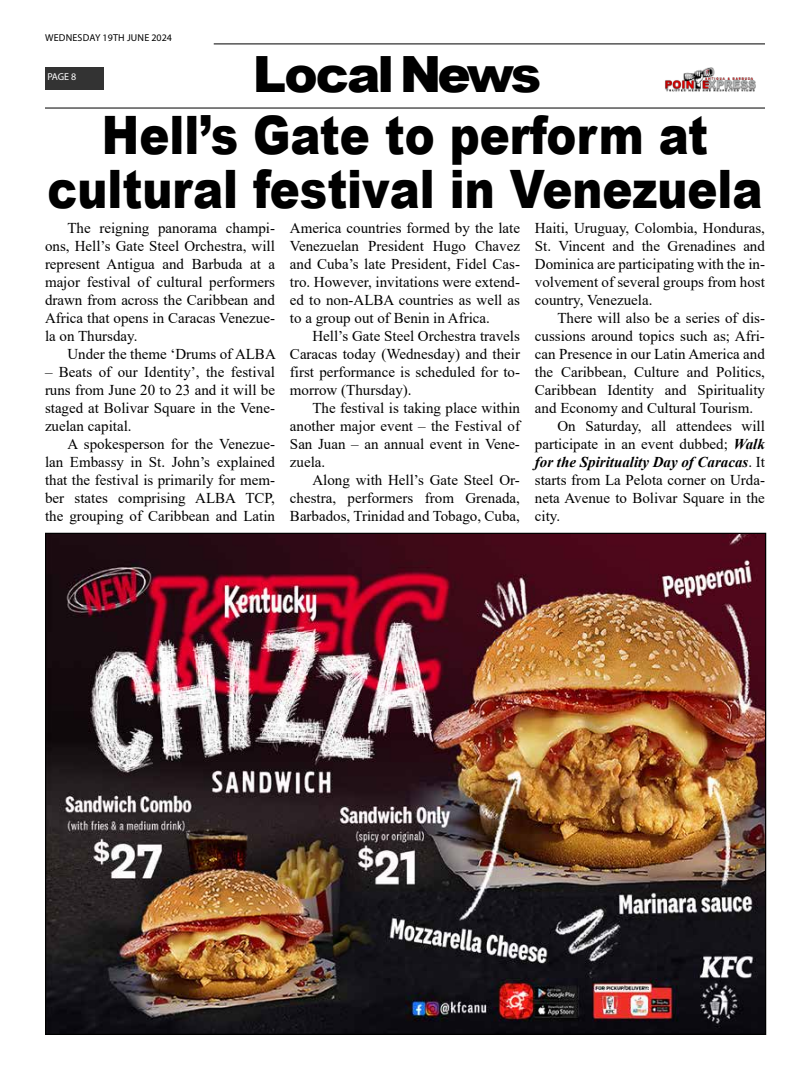
<style>
.page{position:relative;width:810px;height:1080px;background:#fff}
.page>*{position:absolute;margin:0;border:0;box-sizing:border-box;transform-origin:0 0}
.t1{font:900 53px/54.5px "Arial";color:#000;text-align:center;scale:.85 1}
.t2{font:900 50px "Arial";letter-spacing:-.06em;color:#000}
.t3{font:15px/18px "Times New Roman";color:#000;text-align:justify}
.t4{font:italic 700 15px "Times New Roman";color:#000}
.t5{font:10px "Myriad Pro";letter-spacing:.02em;color:#000}
.t6{font:10px "Myriad Pro";color:#fff}
.s1{font-weight:700;font-style:italic}
.s2{font-weight:400;font-style:normal}
</style>
<div class="page">
<hr style="left:214px;top:43px;width:551px;height:2px;background:#333">
<div style="left:45px;top:67px;width:58px;height:22px;background:#333"></div>
<img style="left:665px;top:67px;width:91px;height:25px">
<hr style="left:45px;top:107px;width:720px;height:2px;background:#333">
<img style="left:47px;top:535px;width:717px;height:498px">
<p class="t5" style="left:45px;top:31px;width:128px">WEDNESDAY 19TH JUNE 2024</p>
<p class="t6" style="left:47px;top:71px;width:31px">PAGE 8</p>
<h2 class="t2" style="left:253px;top:38px;width:290px">Local News</h2>
<h1 class="t1" style="left:47px;top:106px;width:843px">Hell’s Gate to perform at cultural festival in Venezuela</h1>
<p class="t3" style="left:45px;top:218px;width:232px;text-indent:22px">The reigning panorama champi&shy;ons, Hell’s Gate Steel Orchestra, will represent Antigua and Barbuda at a major festival of cultural performers drawn from across the Caribbean and Africa that opens in Caracas Venezue&shy;la on Thursday.</p>
<p class="t3" style="left:68px;top:344px;width:210px">Under the theme ‘Drums of ALBA</p>
<p class="t3" style="left:45px;top:362px;width:232px">– Beats of our Identity’, the festival runs from June 20 to 23 and it will be staged at Bolivar Square in the Vene&shy;zuelan capital.</p>
<p class="t3" style="left:45px;top:434px;width:232px;text-indent:22px">A spokesperson for the Venezue&shy;lan Embassy in St. John’s explained that the festival is primarily for mem&shy;ber states comprising ALBA TCP, the grouping of Caribbean and Latin</p>
<p class="t3" style="left:290px;top:218px;width:232px">America countries formed by the late Venezuelan President Hugo Chavez and Cuba’s late President, Fidel Cas&shy;tro. However, invitations were extend&shy;ed to non-ALBA countries as well as to a group out of Benin in Africa.</p>
<p class="t3" style="left:290px;top:326px;width:232px;text-indent:22px">Hell’s Gate Steel Orchestra travels Caracas today (Wednesday) and their first performance is scheduled for to&shy;morrow (Thursday).</p>
<p class="t3" style="left:290px;top:398px;width:232px;text-indent:22px">The festival is taking place within another major event – the Festival of San Juan – an annual event in Vene&shy;zuela.</p>
<p class="t3" style="left:290px;top:470px;width:232px;text-indent:22px">Along with Hell’s Gate Steel Or&shy;chestra, performers from Grenada, Barbados, Trinidad and Tobago, Cuba,</p>
<p class="t3" style="left:535px;top:218px;width:232px">Haiti, Uruguay, Colombia, Honduras, St. Vincent and the Grenadines and Dominica are participating with the in&shy;volvement of several groups from host country, Venezuela.</p>
<p class="t3" style="left:557px;top:308px;width:209px">There will also be a series of dis-</p>
<p class="t3" style="left:535px;top:326px;width:231px">cussions around topics such as; Afri-</p>
<p class="t3" style="left:535px;top:344px;width:231px">can Presence in our Latin America and</p>
<p class="t3" style="left:535px;top:362px;width:232px">the Caribbean, Culture and Politics,</p>
<p class="t3" style="left:535px;top:380px;width:232px">Caribbean Identity and Spirituality</p>
<p class="t3" style="left:535px;top:398px;width:220px">and Economy and Cultural Tourism.</p>
<p class="t3" style="left:557px;top:416px;width:209px">On Saturday, all attendees will</p>
<p class="t3" style="left:535px;top:434px;width:231px">participate in an event dubbed; <span class="s1">Walk</span></p>
<p class="t4" style="left:535px;top:451px;width:231px">for the Spirituality Day of Caracas<span class="s2">. It</span></p>
<p class="t3" style="left:535px;top:470px;width:232px">starts from La Pelota corner on Urda-</p>
<p class="t3" style="left:535px;top:488px;width:232px">neta Avenue to Bolivar Square in the</p>
<p class="t3" style="left:535px;top:506px;width:27px">city.</p>
</div>
